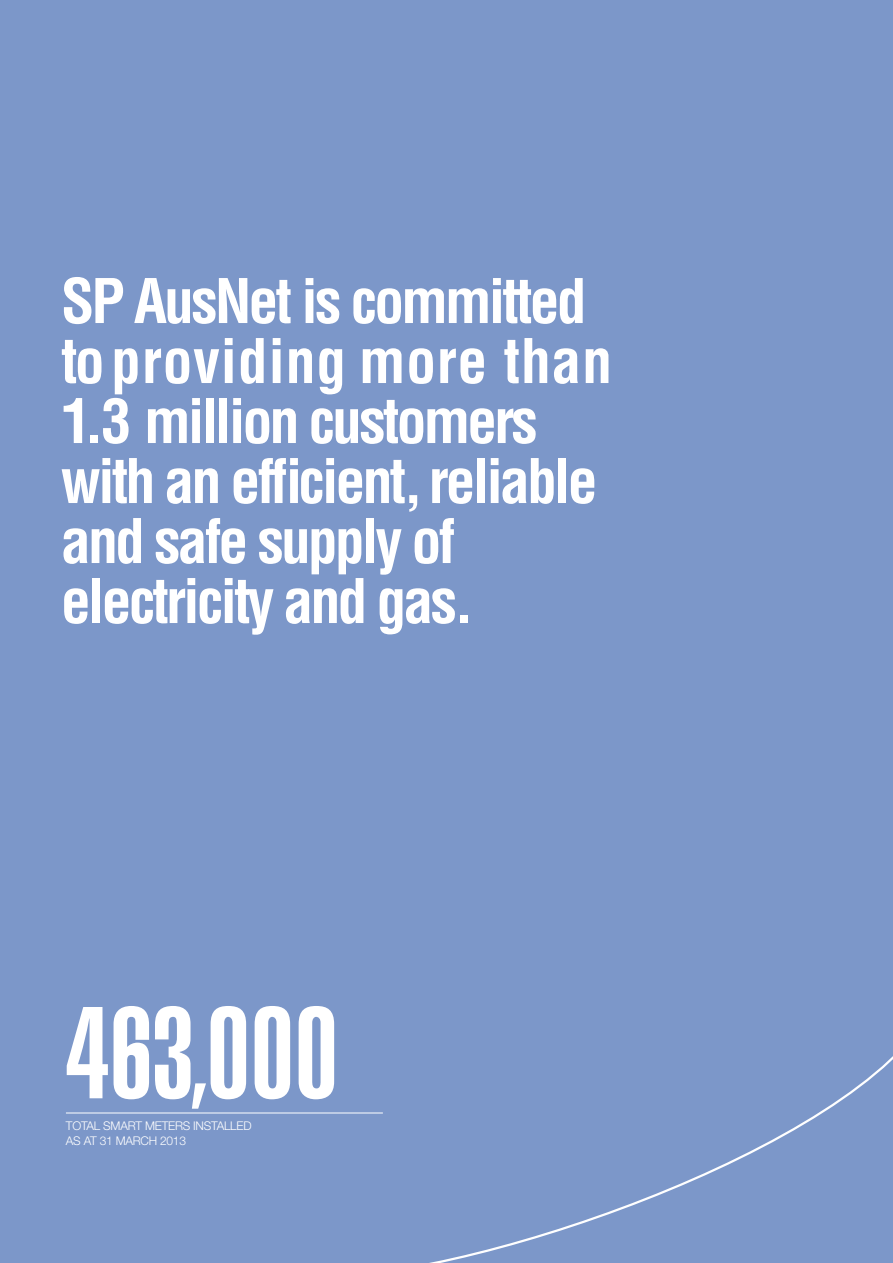
<style>
.page{position:relative;width:893px;height:1263px;background:#fff}
.page>*{position:absolute;margin:0;border:0;box-sizing:border-box;transform-origin:0 0}
.t1{font:900 extra-condensed 128.25px "Helvetica LT";letter-spacing:.01em;color:#fff}
.t2{font:700 condensed 60px/60px "Helvetica LT";letter-spacing:-.05em;color:#fff}
.t3{font:300 12px/15px "Helvetica Neue LT";letter-spacing:-.02em;color:#fff}
.s1{font-size:107.25px}
</style>
<div class="page">
<div style="left:0;top:0;width:892px;height:1263px;background:#7c97c9"></div>
<hr style="left:66px;top:1113px;width:317px;height:1px;background:#fff">
<svg style="left:334px;top:1057px;width:558px;height:206px"></svg>
<p class="t2" style="left:61px;top:275px;width:552px">SP AusNet is committed to providing more than<br>1.3 million customers with an efficient, reliable and safe supply of electricity and gas.</p>
<h1 class="t1" style="left:66px;top:1007px;width:273px">463<span class="s1">,</span>000</h1>
<p class="t3" style="left:66px;top:1120px;width:187px">TOTAL SMART METERS INSTALLED<br>AS AT 31 MARCH 2013</p>
</div>
